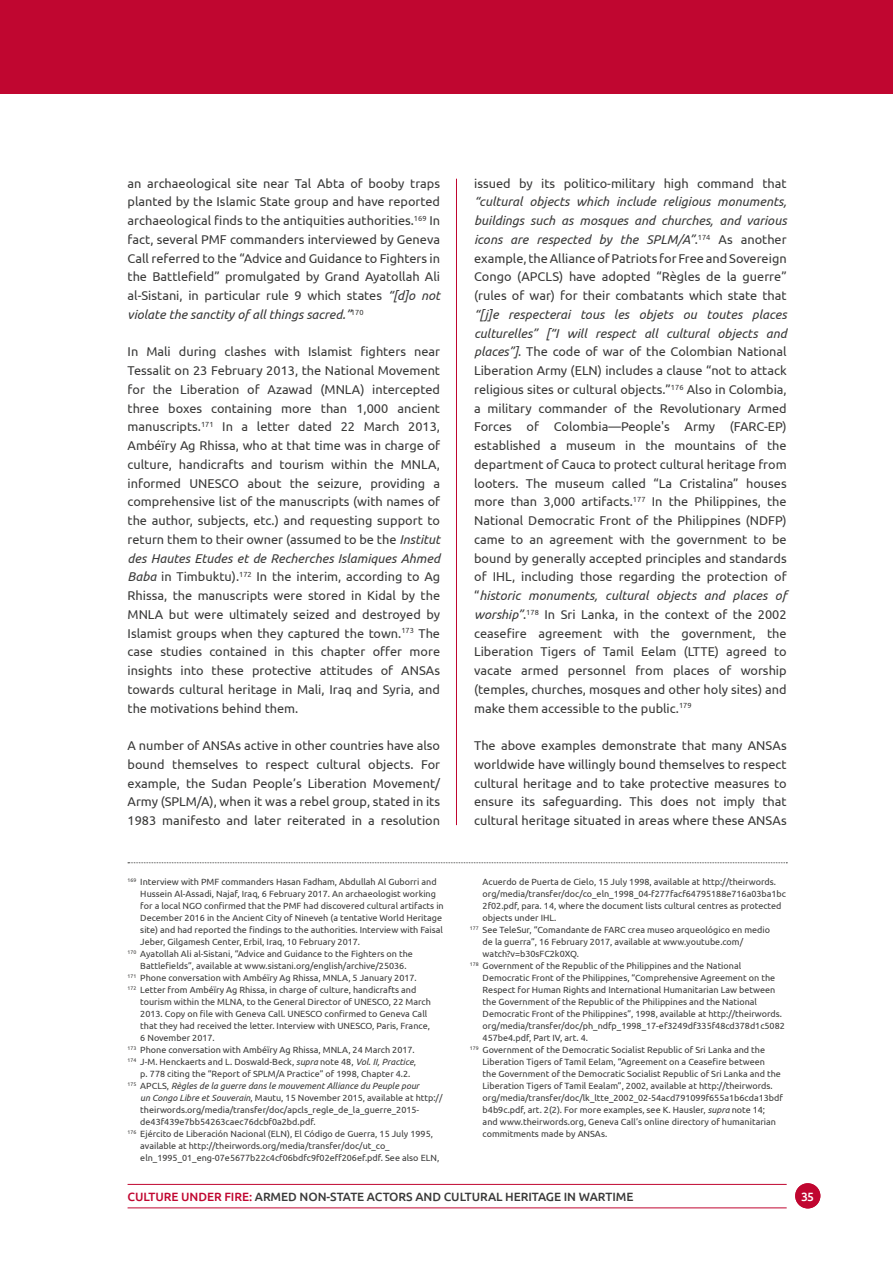
<style>
.page{position:relative;width:893px;height:1263px;background:#fff}
.page>*{position:absolute;margin:0;border:0;box-sizing:border-box;transform-origin:0 0}
.t1{font:12.75px/18.8px "Ubuntu";color:#3a3a39;text-align:justify}
.t2{font:500 12px "Ubuntu";letter-spacing:-.005em;color:#3a3a39}
.t3{font:500 12px "Ubuntu";color:#fff}
.t4{font:9px "Ubuntu";color:#3a3a39}
.t5{font:italic 9px "Ubuntu";color:#3a3a39}
.s1{font-style:italic}
.s2{font-style:normal}
.s3{color:#c00630}
</style>
<div class="page">
<hr style="left:456px;top:179px;width:1px;height:646px;background:#c00630">
<svg style="left:128px;top:862px;width:659px;height:1px"></svg>
<div style="left:0;top:0;width:893px;height:94px;background:#c00630"></div>
<div style="left:795px;top:1183px;width:25px;height:25px;background:#c00630;border-radius:50%"></div>
<hr style="left:128px;top:1207px;width:659px;height:1px;background:#c00630">
<hr style="left:128px;top:1184px;width:659px;height:1px;background:#c00630">
<p class="t1" style="left:128px;top:173px;width:314px">an archaeological site near Tal Abta of booby traps planted by the Islamic State group and have reported archaeological finds to the antiquities authorities.<sup>169</sup> In fact, several PMF commanders interviewed by Geneva Call referred to the “Advice and Guidance to Fighters in the Battlefield” promulgated by Grand Ayatollah Ali al-Sistani, in particular rule 9 which states <span class="s1">“[d]o not violate the sanctity of all things sacred.”</span><sup>170</sup></p>
<p class="t1" style="left:128px;top:342px;width:314px">In Mali during clashes with Islamist fighters near Tessalit on 23 February 2013, the National Movement for the Liberation of Azawad (MNLA) intercepted three boxes containing more than 1,000 ancient manuscripts.<sup>171</sup> In a letter dated 22 March 2013, Ambéïry Ag Rhissa, who at that time was in charge of culture, handicrafts and tourism within the MNLA, informed UNESCO about the seizure, providing a comprehensive list of the manuscripts (with names of the author, subjects, etc.) and requesting support to return them to their owner (assumed to be the <span class="s1">Institut des Hautes Etudes et de Recherches Islamiques Ahmed Baba</span> in Timbuktu).<sup>172</sup> In the interim, according to Ag Rhissa, the manuscripts were stored in Kidal by the MNLA but were ultimately seized and destroyed by Islamist groups when they captured the town.<sup>173</sup> The case studies contained in this chapter offer more insights into these protective attitudes of ANSAs towards cultural heritage in Mali, Iraq and Syria, and the motivations behind them.</p>
<p class="t1" style="left:128px;top:736px;width:314px">A number of ANSAs active in other countries have also bound themselves to respect cultural objects. For example, the Sudan People’s Liberation Movement/ Army (SPLM/A), when it was a rebel group, stated in its 1983 manifesto and later reiterated in a resolution</p>
<p class="t4" style="left:128px;top:876px;width:311px"><sup>169</sup> Interview with PMF commanders Hasan Fadham, Abdullah Al Guborri and</p>
<p class="t4" style="left:140px;top:888px;width:297px">Hussein Al-Assadi, Najaf, Iraq, 6 February 2017. An archaeologist working</p>
<p class="t4" style="left:140px;top:900px;width:305px">for a local NGO confirmed that the PMF had discovered cultural artifacts in</p>
<p class="t4" style="left:140px;top:912px;width:303px">December 2016 in the Ancient City of Nineveh (a tentative World Heritage</p>
<p class="t4" style="left:140px;top:924px;width:304px">site) and had reported the findings to the authorities. Interview with Faisal</p>
<p class="t4" style="left:140px;top:936px;width:221px">Jeber, Gilgamesh Center, Erbil, Iraq, 10 February 2017.</p>
<p class="t4" style="left:128px;top:948px;width:287px"><sup>170</sup> Ayatollah Ali al-Sistani, “Advice and Guidance to the Fighters on the</p>
<p class="t4" style="left:140px;top:960px;width:268px">Battlefields”, available at www.sistani.org/english/archive/25036.</p>
<p class="t4" style="left:128px;top:972px;width:291px"><sup>171</sup> Phone conversation with Ambéïry Ag Rhissa, MNLA, 5 January 2017.</p>
<p class="t4" style="left:128px;top:984px;width:290px"><sup>172</sup> Letter from Ambéïry Ag Rhissa, in charge of culture, handicrafts and</p>
<p class="t4" style="left:140px;top:996px;width:292px">tourism within the MLNA, to the General Director of UNESCO, 22 March</p>
<p class="t4" style="left:140px;top:1008px;width:288px">2013. Copy on file with Geneva Call. UNESCO confirmed to Geneva Call</p>
<p class="t4" style="left:140px;top:1020px;width:291px">that they had received the letter. Interview with UNESCO, Paris, France,</p>
<p class="t4" style="left:140px;top:1032px;width:76px">6 November 2017.</p>
<p class="t4" style="left:128px;top:1044px;width:289px"><sup>173</sup> Phone conversation with Ambéïry Ag Rhissa, MNLA, 24 March 2017.</p>
<p class="t4" style="left:128px;top:1056px;width:290px"><sup>174</sup> J-M. Henckaerts and L. Doswald-Beck, <span class="s1">supra</span> note 48, <span class="s1">Vol. II, Practice</span>,</p>
<p class="t4" style="left:140px;top:1068px;width:272px">p. 778 citing the “Report of SPLM/A Practice” of 1998, Chapter 4.2.</p>
<p class="t5" style="left:128px;top:1080px;width:293px"><sup>175</sup> <span class="s2">APCLS,</span> Règles de la guerre dans le mouvement Alliance du Peuple pour</p>
<p class="t4" style="left:140px;top:1092px;width:304px"><span class="s1">un Congo Libre et Souverain</span>, Mautu, 15 November 2015, available at http://</p>
<p class="t4" style="left:140px;top:1104px;width:280px">theirwords.org/media/transfer/doc/apcls_regle_de_la_guerre_2015-</p>
<p class="t4" style="left:140px;top:1116px;width:177px">de43f439e7bb54263caec76dcbf0a2bd.pdf.</p>
<p class="t4" style="left:128px;top:1128px;width:307px"><sup>176</sup> Ejército de Liberación Nacional (ELN), El Código de Guerra, 15 July 1995,</p>
<p class="t4" style="left:140px;top:1140px;width:251px">available at http://theirwords.org/media/transfer/doc/ut_co_</p>
<p class="t4" style="left:140px;top:1152px;width:300px">eln_1995_01_eng-07e5677b22c4cf06bdfc9f02eff206ef.pdf. See also ELN,</p>
<p class="t1" style="left:474px;top:173px;width:314px">issued by its politico-military high command that</p>
<p class="t1" style="left:474px;top:192px;width:314px"><span class="s1">“cultural objects which include religious monuments, buildings such as mosques and churches, and various icons are respected by the SPLM/A”</span>.<sup>174</sup> As another example, the Alliance of Patriots for Free and Sovereign Congo (APCLS) have adopted “Règles de la guerre” (rules of war) for their combatants which state that</p>
<p class="t1" style="left:474px;top:304px;width:314px"><span class="s1">“[j]e respecterai tous les objets ou toutes places culturelles” [“I will respect all cultural objects and places”]</span>. The code of war of the Colombian National Liberation Army (ELN) includes a clause “not to attack religious sites or cultural objects.”<sup>176</sup> Also in Colombia, a military commander of the Revolutionary Armed Forces of Colombia—People's Army (FARC-EP) established a museum in the mountains of the department of Cauca to protect cultural heritage from looters. The museum called “La Cristalina” houses more than 3,000 artifacts.<sup>177</sup> In the Philippines, the National Democratic Front of the Philippines (NDFP) came to an agreement with the government to be bound by generally accepted principles and standards of IHL, including those regarding the protection of “<span class="s1">historic monuments, cultural objects and places of worship”</span>.<sup>178</sup> In Sri Lanka, in the context of the 2002 ceasefire agreement with the government, the Liberation Tigers of Tamil Eelam (LTTE) agreed to vacate armed personnel from places of worship (temples, churches, mosques and other holy sites) and make them accessible to the public.<sup>179</sup></p>
<p class="t1" style="left:474px;top:736px;width:314px">The above examples demonstrate that many ANSAs worldwide have willingly bound themselves to respect cultural heritage and to take protective measures to ensure its safeguarding. This does not imply that cultural heritage situated in areas where these ANSAs</p>
<p class="t4" style="left:483px;top:876px;width:295px">Acuerdo de Puerta de Cielo, 15 July 1998, available at http://theirwords.</p>
<p class="t4" style="left:483px;top:888px;width:305px">org/media/transfer/doc/co_eln_1998_04-f277facf64795188e716a03ba1bc</p>
<p class="t4" style="left:483px;top:900px;width:300px">2f02.pdf, para. 14, where the document lists cultural centres as protected</p>
<p class="t4" style="left:483px;top:912px;width:75px">objects under IHL.</p>
<p class="t4" style="left:470px;top:924px;width:302px"><sup>177</sup> See TeleSur, “Comandante de FARC crea museo arqueológico en medio</p>
<p class="t4" style="left:483px;top:936px;width:262px">de la guerra”, 16 February 2017, available at www.youtube.com/</p>
<p class="t4" style="left:483px;top:948px;width:98px">watch?v=b30sFC2k0XQ.</p>
<p class="t4" style="left:470px;top:960px;width:273px"><sup>178</sup> Government of the Republic of the Philippines and the National</p>
<p class="t4" style="left:483px;top:972px;width:294px">Democratic Front of the Philippines, “Comprehensive Agreement on the</p>
<p class="t4" style="left:483px;top:984px;width:294px">Respect for Human Rights and International Humanitarian Law between</p>
<p class="t4" style="left:483px;top:996px;width:276px">the Government of the Republic of the Philippines and the National</p>
<p class="t4" style="left:483px;top:1008px;width:301px">Democratic Front of the Philippines”, 1998, available at http://theirwords.</p>
<p class="t4" style="left:483px;top:1020px;width:304px">org/media/transfer/doc/ph_ndfp_1998_17-ef3249df335f48cd378d1c5082</p>
<p class="t4" style="left:483px;top:1032px;width:107px">457be4.pdf, Part IV, art. 4.</p>
<p class="t4" style="left:470px;top:1044px;width:297px"><sup>179</sup> Government of the Democratic Socialist Republic of Sri Lanka and the</p>
<p class="t4" style="left:483px;top:1056px;width:284px">Liberation Tigers of Tamil Eelam, “Agreement on a Ceasefire between</p>
<p class="t4" style="left:483px;top:1068px;width:300px">the Government of the Democratic Socialist Republic of Sri Lanka and the</p>
<p class="t4" style="left:483px;top:1080px;width:292px">Liberation Tigers of Tamil Eealam”, 2002, available at http://theirwords.</p>
<p class="t4" style="left:483px;top:1092px;width:302px">org/media/transfer/doc/lk_ltte_2002_02-54acd791099f655a1b6cda13bdf</p>
<p class="t4" style="left:483px;top:1104px;width:284px">b4b9c.pdf, art. 2(2). For more examples, see K. Hausler, <span class="s1">supra</span> note 14;</p>
<p class="t4" style="left:483px;top:1116px;width:295px">and www.theirwords.org, Geneva Call’s online directory of humanitarian</p>
<p class="t4" style="left:483px;top:1128px;width:126px">commitments made by ANSAs.</p>
<p class="t2" style="left:128px;top:1189px;width:507px"><span class="s3">CULTURE UNDER FIRE:</span> ARMED NON-STATE ACTORS AND CULTURAL HERITAGE IN WARTIME</p>
<p class="t3" style="left:800px;top:1188px;width:15px">35</p>
</div>
